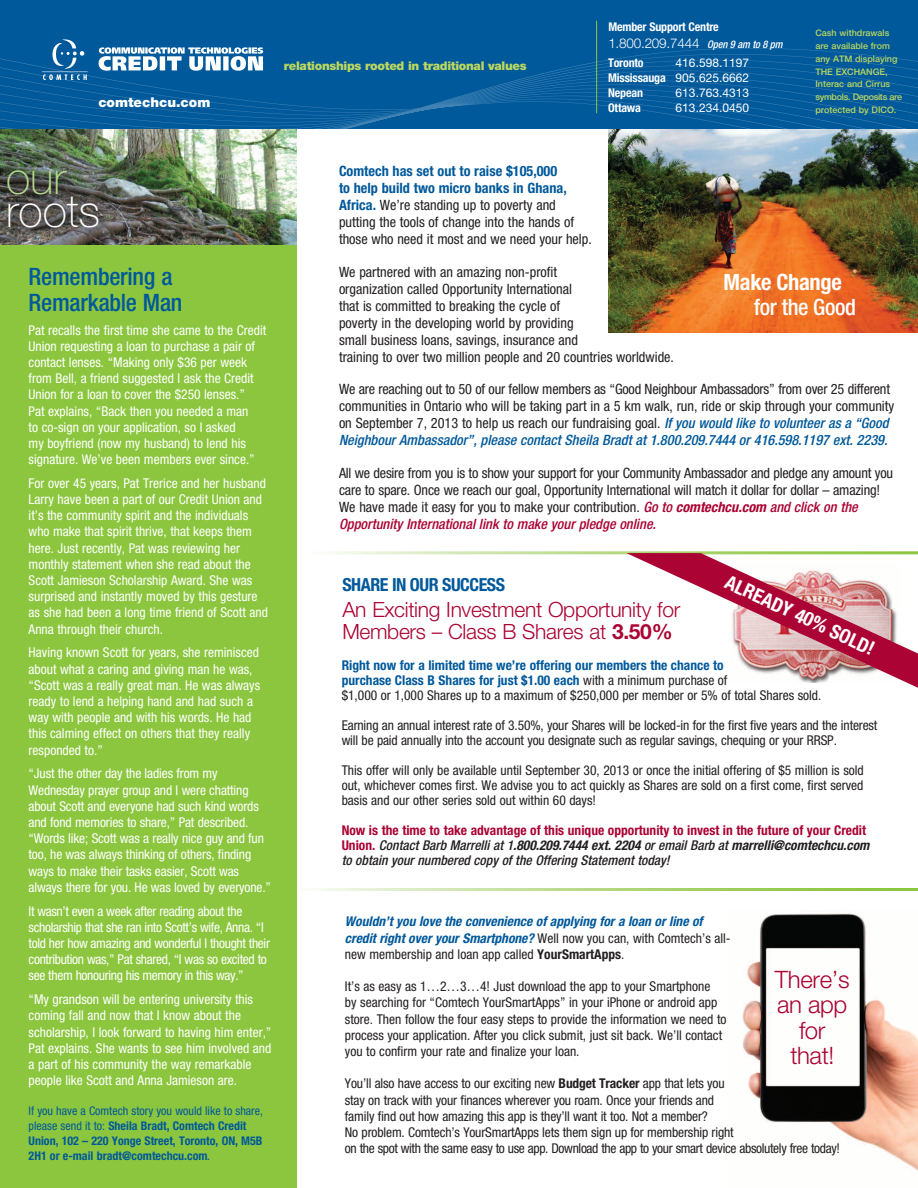
<style>
.page{position:relative;width:918px;height:1188px;background:#fff}
.page>*{position:absolute;margin:0;border:0;box-sizing:border-box;transform-origin:0 0}
.t1{font:100 45px "Helvetica Neue";color:#fff}
.t2{font:100 45px "Helvetica Neue";color:#b5d990}
.t3{font:500 condensed 24px/25.5px "Helvetica Neue";letter-spacing:-.01em;color:#00599b}
.t4{font:300 24px/25.5px "Helvetica Neue";letter-spacing:-.015em;color:#ab0333;text-align:center}
.t5{font:700 condensed 22.5px "Helvetica Neue";letter-spacing:-.015em;color:#fff}
.t6{font:500 condensed 22.5px "Helvetica Neue";letter-spacing:-.015em;color:#fff}
.t7{font:300 21px/22.5px "Helvetica Neue";letter-spacing:-.015em;color:#ab0333}
.t8{font:700 condensed 19.5px "Helvetica Neue";color:#fff}
.t9{font:700 condensed 18px "Helvetica Neue";letter-spacing:-.025em;color:#00599b}
.t10{font:condensed 14.25px/17.1px "Helvetica Neue";color:#231f20}
.t11{font:condensed 13.5px/16.2px "Helvetica Neue";color:#fff}
.t12{font:condensed 13.5px/16.2px "Helvetica Neue";letter-spacing:-.01em;color:#231f20}
.t13{font:700 condensed 13.5px/15px "Helvetica Neue";color:#ab0333}
.t14{font:condensed 13.5px/16.2px "Helvetica Neue";letter-spacing:-.025em;color:#fff}
.t15{font:italic 700 condensed 13.5px/16.2px "Helvetica Neue";color:#00599b}
.t16{font:300 13.5px "Helvetica Neue";letter-spacing:-.015em;color:#fff}
.t17{font:900 13.5px "Helvetica Neue";color:#fff}
.t18{font:700 condensed 12px/15px "Helvetica Neue";color:#00599b}
.t19{font:12px/15px "Helvetica Neue";color:#fff;text-align:justify}
.t20{font:900 12px "Helvetica Neue";letter-spacing:-.025em;color:#bbd75e}
.t21{font:700 condensed 12px "Helvetica Neue";letter-spacing:-.015em;color:#fff}
.t22{font:500 9px/12.8px "Helvetica Neue";color:#bbd75e}
.s1{font-weight:500;font-style:italic;font-stretch:condensed;font-size:10.5px}
.s2{font-weight:700;font-stretch:condensed}
.s3{font-weight:400}
.s4{font-weight:400;font-style:italic;font-stretch:normal}
.s5{font-weight:700;color:#00599b}
.s6{font-weight:500;font-style:italic;color:#00599b}
.s7{font-weight:500;font-style:italic;color:#ab0333}
.s8{font-weight:700;font-style:italic;color:#ab0333}
.s9{font-weight:700}
.s10{font-weight:500;font-style:italic;color:#231f20}
.s11{font-style:italic;color:#231f20}
.s12{font-weight:400;font-style:normal;color:#231f20}
.s13{font-style:normal;color:#231f20}
</style>
<div class="page">
<img style="left:742px;top:913px;width:176px;height:258px">
<img style="left:608px;top:128px;width:310px;height:205px">
<div style="left:0;top:116px;width:292px;height:1072px;background:#8bc63e"></div>
<img style="left:0;top:128px;width:297px;height:116px">
<img style="left:3px;top:166px;width:107px;height:73px">
<div style="left:0;top:0;width:918px;height:128px;background:#00599b"></div>
<svg style="left:0;top:20px;width:918px;height:108px"></svg>
<hr style="left:596px;top:21px;width:1px;height:92px;background:#8bc63e">
<img style="left:41px;top:34px;width:228px;height:50px">
<svg style="left:626px;top:553px;width:292px;height:135px"></svg>
<p class="t17" style="left:98px;top:94px;width:114px">comtechcu.com</p>
<p class="t20" style="left:284px;top:59px;width:244px">relationships rooted in traditional values</p>
<p class="t21" style="left:608px;top:20px;width:112px">Member Support Centre</p>
<p class="t16" style="left:608px;top:34px;width:176px">1.800.209.7444 <span class="s1">Open 9 am to 8 pm</span></p>
<p class="t21" style="left:608px;top:56px;width:37px">Toronto</p>
<p class="t19" style="left:608px;top:55px;width:142px;text-indent:68px">416.598.1197<br><span class="s2">Mississauga</span> 905.625.6662<br><span class="s2">Nepean</span></p>
<p class="t19" style="left:676px;top:85px;width:75px">613.763.4313</p>
<p class="t21" style="left:608px;top:101px;width:34px">Ottawa</p>
<p class="t19" style="left:676px;top:100px;width:75px">613.234.0450</p>
<p class="t22" style="left:815px;top:27px;width:88px">Cash withdrawals are available from any ATM displaying<br>THE EXCHANGE,<br>Interac and Cirrus symbols. Deposits are protected by DICO.</p>
<h1 class="t2" style="left:6px;top:153px;width:62px">our</h1>
<h1 class="t1" style="left:6px;top:186px;width:96px">roots</h1>
<h2 class="t3" style="left:29px;top:264px;width:155px">Remembering a<br>Remarkable Man</h2>
<p class="t11" style="left:29px;top:322px;width:239px">Pat recalls the first time she came to the Credit Union requesting a loan to purchase a pair of contact lenses. “Making only $36 per week from Bell, a friend suggested I ask the Credit Union for a loan to cover the $250 lenses.”<br>Pat explains, “Back then you needed a man<br>to co-sign on your application, so I asked<br>my boyfriend (now my husband) to lend his signature. We’ve been members ever since.”</p>
<p class="t11" style="left:29px;top:475px;width:241px">For over 45 years, Pat Trerice and her husband Larry have been a part of our Credit Union and it’s the community spirit and the individuals who make that spirit thrive, that keeps them here. Just recently, Pat was reviewing her monthly statement when she read about the Scott Jamieson Scholarship Award. She was surprised and instantly moved by this gesture as she had been a long time friend of Scott and Anna through their church.</p>
<p class="t11" style="left:29px;top:644px;width:233px">Having known Scott for years, she reminisced about what a caring and giving man he was, “Scott was a really great man. He was always ready to lend a helping hand and had such a way with people and with his words. He had this calming effect on others that they really responded to.”</p>
<p class="t11" style="left:29px;top:765px;width:244px">“Just the other day the ladies from my Wednesday prayer group and I were chatting about Scott and everyone had such kind words and fond memories to share,” Pat described. “Words like; Scott was a really nice guy and fun too, he was always thinking of others, finding ways to make their tasks easier, Scott was always there for you. He was loved by everyone.”</p>
<p class="t14" style="left:29px;top:903px;width:243px">It wasn’t even a week after reading about the scholarship that she ran into Scott’s wife, Anna. “I told her how amazing and wonderful I thought their contribution was,” Pat shared, “I was so excited to see them honouring his memory in this way.”</p>
<p class="t11" style="left:29px;top:991px;width:244px">“My grandson will be entering university this coming fall and now that I know about the scholarship, I look forward to having him enter,” Pat explains. She wants to see him involved and a part of his community the way remarkable people like Scott and Anna Jamieson are.</p>
<p class="t18" style="left:29px;top:1103px;width:236px"><span class="s3">If you have a Comtech story you would like to share, please send it to:</span> Sheila Bradt, Comtech Credit Union, 102 – 220 Yonge Street, Toronto, ON, M5B 2H1 or e-mail bradt@comtechcu.com<span class="s4">.</span></p>
<p class="t10" style="left:339px;top:162px;width:254px"><span class="s5">Comtech has set out to raise $105,000<br>to help build two micro banks in Ghana, Africa.</span> We’re standing up to poverty and putting the tools of change into the hands of those who need it most and we need your help.</p>
<p class="t10" style="left:339px;top:263px;width:337px">We partnered with an amazing non-profit<br>organization called Opportunity International<br>that is committed to breaking the cycle of<br>poverty in the developing world by providing<br>small business loans, savings, insurance and<br>training to over two million people and 20 countries worldwide.</p>
<p class="t10" style="left:339px;top:380px;width:557px">We are reaching out to 50 of our fellow members as “Good Neighbour Ambassadors” from over 25 different communities in Ontario who will be taking part in a 5 km walk, run, ride or skip through your community on September 7, 2013 to help us reach our fundraising goal. <span class="s6">If you would like to volunteer as a “Good Neighbour Ambassador”, please contact Sheila Bradt at 1.800.209.7444 or 416.598.1197 ext. 2239.</span></p>
<p class="t10" style="left:339px;top:464px;width:556px">All we desire from you is to show your support for your Community Ambassador and pledge any amount you care to spare. Once we reach our goal, Opportunity International will match it dollar for dollar – amazing!<br>We have made it easy for you to make your contribution. <span class="s7">Go to</span> <span class="s8">comtechcu.com</span> <span class="s7">and click on the Opportunity International link to make your pledge online.</span></p>
<h3 class="t5" style="left:724px;top:268px;width:120px">Make Change</h3>
<h3 class="t6" style="left:754px;top:294px;width:104px">for the Good</h3>
<h3 class="t9" style="left:342px;top:574px;width:78px">Share in our</h3>
<h3 class="t9" style="left:442px;top:574px;width:55px">Success</h3>
<h3 class="t7" style="left:342px;top:597px;width:339px">An Exciting Investment Opportunity for<br>Members – Class B Shares at <span class="s9">3.50%</span></h3>
<h3 class="t8" style="left:731px;top:570px;width:164px;rotate:25deg">ALREADY 40% SOLD!</h3>
<p class="t12" style="left:342px;top:658px;width:481px;line-height:15px"><span class="s5">Right now for a limited time we’re offering our members the chance to<br>purchase Class B Shares for just $1.00 each</span> with a minimum purchase of<br>$1,000 or 1,000 Shares up to a maximum of $250,000 per member or 5% of total Shares sold.</p>
<p class="t12" style="left:342px;top:718px;width:537px;line-height:15px">Earning an annual interest rate of 3.50%, your Shares will be locked-in for the first five years and the interest will be paid annually into the account you designate such as regular savings, chequing or your RRSP.</p>
<p class="t12" style="left:342px;top:763px;width:524px;line-height:15px;text-align:justify">This offer will only be available until September 30, 2013 or once the initial offering of $5 million is sold out, whichever comes first. We advise you to act quickly as Shares are sold on a first come, first served basis and our other series sold out within 60 days!</p>
<p class="t13" style="left:342px;top:823px;width:529px">Now is the time to take advantage of this unique opportunity to invest in the future of your Credit<br>Union. <span class="s10">Contact Barb Marrelli at 1</span><span class="s11">.800.209.7444 ext. 2204</span> <span class="s10">or email Barb at</span> <span class="s11">marrelli@comtechcu.com </span><span class="s10">to obtain your numbered copy of the Offering Statement today!</span></p>
<p class="t15" style="left:345px;top:913px;width:387px">Wouldn’t you love the convenience of applying for a loan or line of credit right over your Smartphone? <span class="s12">Well now you can, with Comtech’s all&shy;new membership and loan app called</span> <span class="s13">YourSmartApps</span><span class="s12">.</span></p>
<p class="t12" style="left:345px;top:978px;width:383px">It’s as easy as 1…2…3…4! Just download the app to your Smartphone<br>by searching for “Comtech YourSmartApps” in your iPhone or android app store. Then follow the four easy steps to provide the information we need to process your application. After you click submit, just sit back. We’ll contact you to confirm your rate and finalize your loan.</p>
<p class="t12" style="left:345px;top:1075px;width:497px">You’ll also have access to our exciting new <span class="s9">Budget Tracker</span> app that lets you<br>stay on track with your finances wherever you roam. Once your friends and<br>family find out how amazing this app is they’ll want it too. Not a member?<br>No problem. Comtech’s YourSmartApps lets them sign up for membership right<br>on the spot with the same easy to use app. Download the app to your smart device absolutely free today!</p>
<h2 class="t4" style="left:775px;top:966px;width:76px">There’s an app for that!</h2>
</div>
